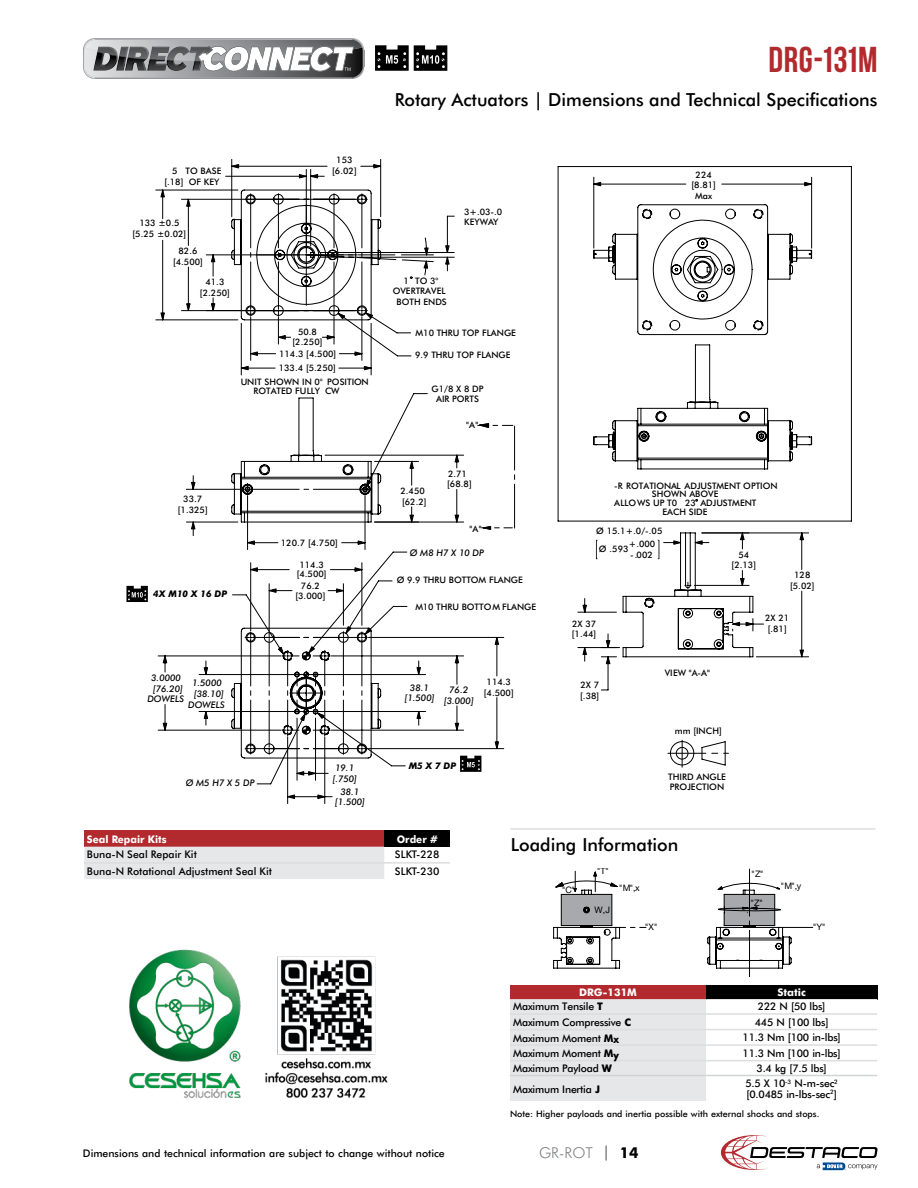
<style>
.page{position:relative;width:918px;height:1188px;background:#fff}
.page>*{position:absolute;margin:0;border:0;box-sizing:border-box;transform-origin:0 0}
.t1{font:36px "Bebas DSC";letter-spacing:.015em;color:#b2292e}
.t2{font:500 18px "Futura BT";color:#000}
.t3{font:300 15px "Futura BT";color:#808285}
.t4{font:500 10.5px/10.5px "Futura BT";letter-spacing:-.02em;color:#000}
.t5{font:500 10.5px "Futura BT";color:#000}
.t6{font:700 10.5px "Futura BT";color:#fff;scale:.95 1}
.t7{font:700 10.5px "Futura BT";color:#fff}
.t8{font:italic 500 9.15px/10.8px "Futura BT";color:#000;text-align:center}
.t9{font:italic 700 9.15px "Futura BT";color:#000}
.t10{font:500 9px/10.8px "Futura BT";color:#000;text-align:center}
.t11{font:9px "Helvetica Neue";color:#000}
.s1{font-weight:700}
.s2{color:#000}
.s3{font-weight:700;color:#000}
</style>
<div class="page">
<svg style="left:155px;top:159px;width:300px;height:216px"></svg>
<svg style="left:577px;top:598px;width:43px;height:92px"></svg>
<svg style="left:515px;top:166px;width:337px;height:362px"></svg>
<svg style="left:596px;top:540px;width:2px;height:19px"></svg>
<svg style="left:645px;top:532px;width:164px;height:125px"></svg>
<svg style="left:126px;top:586px;width:22px;height:16px"></svg>
<svg style="left:158px;top:393px;width:357px;height:411px"></svg>
<svg style="left:553px;top:868px;width:260px;height:108px"></svg>
<div style="left:510px;top:985px;width:196px;height:14px;background:#b2292e"></div>
<div style="left:706px;top:985px;width:171px;height:14px;background:#000"></div>
<svg style="left:510px;top:999px;width:367px;height:102px;fill:#e6e7e8"></svg>
<hr style="left:510px;top:1013px;width:196px;height:2px;background:#dcddde">
<hr style="left:706px;top:1013px;width:171px;height:2px;background:#dcddde">
<hr style="left:510px;top:1029px;width:196px;height:1px;background:#dcddde">
<hr style="left:706px;top:1029px;width:171px;height:1px;background:#dcddde">
<hr style="left:510px;top:1044px;width:196px;height:2px;background:#dcddde">
<hr style="left:706px;top:1044px;width:171px;height:2px;background:#dcddde">
<hr style="left:510px;top:1060px;width:196px;height:1px;background:#dcddde">
<hr style="left:706px;top:1060px;width:171px;height:1px;background:#dcddde">
<hr style="left:510px;top:1075px;width:196px;height:1px;background:#d1d3d4">
<hr style="left:706px;top:1075px;width:171px;height:1px;background:#d1d3d4">
<div style="left:84px;top:830px;width:300px;height:17px;background:#b2292e"></div>
<div style="left:384px;top:830px;width:66px;height:17px;background:#000"></div>
<div style="left:84px;top:847px;width:300px;height:32px;background:#e6e7e8"></div>
<hr style="left:84px;top:862px;width:300px;height:2px;background:#dcddde">
<hr style="left:384px;top:862px;width:66px;height:2px;background:#dcddde">
<hr style="left:510px;top:828px;width:366px;height:2px;background:#dcddde">
<svg style="left:375px;top:45px;width:72px;height:26px;background:#3f3f3f"></svg>
<svg style="left:668px;top:739px;width:61px;height:28px"></svg>
<hr style="left:95px;top:78px;width:257px;height:1px;background:#95979a">
<img style="left:209px;top:71px;width:143px;height:6px">
<svg style="left:209px;top:40px;width:156px;height:31px"></svg>
<img style="left:83px;top:38px;width:126px;height:41px">
<img style="left:125px;top:47px;width:83px;height:24px">
<img style="left:352px;top:38px;width:12px;height:41px">
<svg style="left:721px;top:1135px;width:157px;height:35px"></svg>
<img style="left:129px;top:949px;width:259px;height:150px">
<h1 class="t1" style="left:769px;top:40px;width:110px">DRG-131M</h1>
<p class="t10" style="left:336px;top:154px;width:18px">153</p>
<p class="t10" style="left:172px;top:165px;width:51px">5 TO BASE</p>
<p class="t10" style="left:332px;top:165px;width:26px">[6.02]</p>
<p class="t10" style="left:164px;top:176px;width:57px">[.18] OF KEY</p>
<p class="t10" style="left:133px;top:218px;width:55px">133 ±0.5 [5.25 ±0.02]</p>
<p class="t10" style="left:173px;top:246px;width:31px">82.6 [4.500]</p>
<p class="t10" style="left:200px;top:276px;width:31px">41.3 [2.250]</p>
<h2 class="t2" style="left:395px;top:88px;width:484px">Rotary Actuators | Dimensions and Technical Specifications</h2>
<p class="t10" style="left:464px;top:206px;width:40px;text-align:left">3+.03-.0<br>KEYWAY</p>
<p class="t10" style="left:393px;top:275px;width:56px">1 TO 3°<br>OVERTRAVEL<br>BOTH ENDS</p>
<p class="t10" style="left:692px;top:169px;width:26px">224 [8.81]<br>Max</p>
<p class="t10" style="left:293px;top:327px;width:31px;line-height:9.3px">50.8 [2.250]</p>
<p class="t10" style="left:279px;top:348px;width:59px">114.3 [4.500]</p>
<p class="t10" style="left:415px;top:350px;width:97px">9.9 THRU TOP FLANGE</p>
<p class="t10" style="left:416px;top:328px;width:102px">M10 THRU TOP FLANGE</p>
<p class="t10" style="left:279px;top:363px;width:59px">133.4 [5.250]</p>
<p class="t10" style="left:253px;top:378px;width:117px;line-height:8.7px;text-align:left;text-indent:-13px">UNIT SHOWN IN 0° POSITION<br>ROTATED FULLY CW</p>
<p class="t10" style="left:432px;top:383px;width:54px">G1/8 X 8 DP<br>AIR PORTS</p>
<p class="t10" style="left:466px;top:420px;width:13px">"A"</p>
<p class="t10" style="left:447px;top:468px;width:26px;text-align:left">2.71 [68.8]</p>
<p class="t10" style="left:400px;top:485px;width:26px">2.450</p>
<p class="t10" style="left:183px;top:494px;width:21px">33.7</p>
<p class="t10" style="left:402px;top:496px;width:26px">[62.2]</p>
<p class="t10" style="left:178px;top:504px;width:31px">[1.325]</p>
<p class="t10" style="left:281px;top:537px;width:59px">120.7 [4.750]</p>
<p class="t10" style="left:470px;top:523px;width:13px">"A"</p>
<p class="t8" style="left:410px;top:547px;width:76px">Ø M8 H7 X 10 DP</p>
<p class="t9" style="left:153px;top:588px;width:76px">4X M10 X 16 DP</p>
<p class="t10" style="left:297px;top:560px;width:31px;line-height:9.3px">114.3 [4.500]</p>
<p class="t10" style="left:295px;top:581px;width:31px;line-height:9.3px">76.2 [3.000]</p>
<p class="t10" style="left:397px;top:575px;width:128px">Ø 9.9 THRU BOTTOM FLANGE</p>
<p class="t10" style="left:415px;top:601px;width:122px">M10 THRU BOTTOM FLANGE</p>
<p class="t8" style="left:147px;top:672px;width:38px">3.0000 [76.20]<br>DOWELS</p>
<p class="t8" style="left:188px;top:677px;width:38px">1.5000 [38.10]<br>DOWELS</p>
<p class="t8" style="left:405px;top:682px;width:32px">38.1 [1.500]</p>
<p class="t8" style="left:444px;top:684px;width:32px">76.2 [3.000]</p>
<p class="t10" style="left:484px;top:676px;width:31px">114.3 [4.500]</p>
<p class="t8" style="left:186px;top:778px;width:71px">Ø M5 H7 X 5 DP</p>
<p class="t8" style="left:332px;top:763px;width:26px">19.1 [.750]</p>
<p class="t8" style="left:335px;top:786px;width:32px">38.1 [1.500]</p>
<p class="t9" style="left:409px;top:760px;width:49px">M5 X 7 DP</p>
<p class="t10" style="left:614px;top:480px;width:165px">-R ROTATIONAL ADJUSTMENT OPTION</p>
<p class="t10" style="left:652px;top:489px;width:68px">SHOWN ABOVE</p>
<p class="t10" style="left:614px;top:498px;width:144px">ALLOWS UP T0 23 ADJUSTMENT</p>
<p class="t10" style="left:662px;top:506px;width:47px">EACH SIDE</p>
<p class="t10" style="left:596px;top:525px;width:68px">Ø 15.1+.0/-.05</p>
<p class="t10" style="left:629px;top:538px;width:28px">+.000</p>
<p class="t10" style="left:599px;top:544px;width:31px">Ø .593</p>
<p class="t10" style="left:630px;top:549px;width:24px">-.002</p>
<p class="t10" style="left:732px;top:549px;width:26px">54 [2.13]</p>
<p class="t10" style="left:790px;top:570px;width:26px">128 [5.02]</p>
<p class="t10" style="left:572px;top:618px;width:26px;text-align:left">2X 37 [1.44]</p>
<p class="t10" style="left:765px;top:612px;width:26px;text-align:left">2X 21 [.81]</p>
<p class="t10" style="left:580px;top:680px;width:21px;text-align:left">2X 7 [.38]</p>
<p class="t10" style="left:665px;top:668px;width:47px">VIEW "A-A"</p>
<p class="t10" style="left:675px;top:725px;width:48px">mm [INCH]</p>
<p class="t10" style="left:668px;top:772px;width:59px;line-height:9.6px;text-align:left">THIRD ANGLE<br>PROJECTION</p>
<p class="t6" style="left:87px;top:833px;width:85px">Seal Repair Kits</p>
<p class="t6" style="left:397px;top:833px;width:45px">Order #</p>
<p class="t5" style="left:87px;top:848px;width:111px">Buna-N Seal Repair Kit</p>
<p class="t4" style="left:395px;top:849px;width:46px">SLKT-228</p>
<p class="t5" style="left:87px;top:865px;width:187px">Buna-N Rotational Adjustment Seal Kit</p>
<p class="t4" style="left:395px;top:866px;width:46px">SLKT-230</p>
<h2 class="t2" style="left:511px;top:833px;width:169px">Loading Information</h2>
<p class="t11" style="left:562px;top:885px;width:15px">"C"</p>
<p class="t11" style="left:597px;top:865px;width:14px">"T"</p>
<p class="t11" style="left:595px;top:904px;width:17px">W,J</p>
<p class="t11" style="left:619px;top:882px;width:22px">"M",x</p>
<p class="t11" style="left:751px;top:868px;width:14px">"Z"</p>
<p class="t11" style="left:750px;top:897px;width:14px">"Z"</p>
<p class="t11" style="left:781px;top:881px;width:22px">"M",y</p>
<p class="t11" style="left:645px;top:922px;width:14px">"X"</p>
<p class="t11" style="left:813px;top:922px;width:14px">"Y"</p>
<p class="t7" style="left:579px;top:986px;width:59px">DRG-131M</p>
<p class="t7" style="left:777px;top:986px;width:30px">Static</p>
<p class="t4" style="left:513px;top:1001px;width:91px">Maximum Tensile <span class="s1">T</span></p>
<p class="t4" style="left:758px;top:1001px;width:69px">222 N [50 lbs]</p>
<p class="t4" style="left:513px;top:1017px;width:119px">Maximum Compressive <span class="s1">C</span></p>
<p class="t4" style="left:755px;top:1017px;width:75px">445 N [100 lbs]</p>
<p class="t4" style="left:513px;top:1032px;width:107px">Maximum Moment <span class="s1">Mx</span></p>
<p class="t4" style="left:743px;top:1032px;width:100px">11.3 Nm [100 in-lbs]</p>
<p class="t4" style="left:513px;top:1048px;width:107px">Maximum Moment <span class="s1">My</span></p>
<p class="t4" style="left:743px;top:1048px;width:100px">11.3 Nm [100 in-lbs]</p>
<p class="t4" style="left:513px;top:1063px;width:100px">Maximum Payload <span class="s1">W</span></p>
<p class="t4" style="left:757px;top:1063px;width:72px">3.4 kg [7.5 lbs]</p>
<p class="t4" style="left:513px;top:1084px;width:88px">Maximum Inertia <span class="s1">J</span></p>
<p class="t4" style="left:745px;top:1078px;width:94px">5.5 X 10<sup>-3</sup> N-m-sec<sup>2 </sup>[0.0485 in-lbs-sec<sup>2</sup>]</p>
<p class="t10" style="left:510px;top:1109px;width:311px">Note: Higher payloads and inertia possible with external shocks and stops.</p>
<p class="t5" style="left:83px;top:1147px;width:363px">Dimensions and technical information are subject to change without notice</p>
<h3 class="t3" style="left:539px;top:1144px;width:101px">GR-ROT <span class="s2">|</span> <span class="s3">14</span></h3>
</div>
